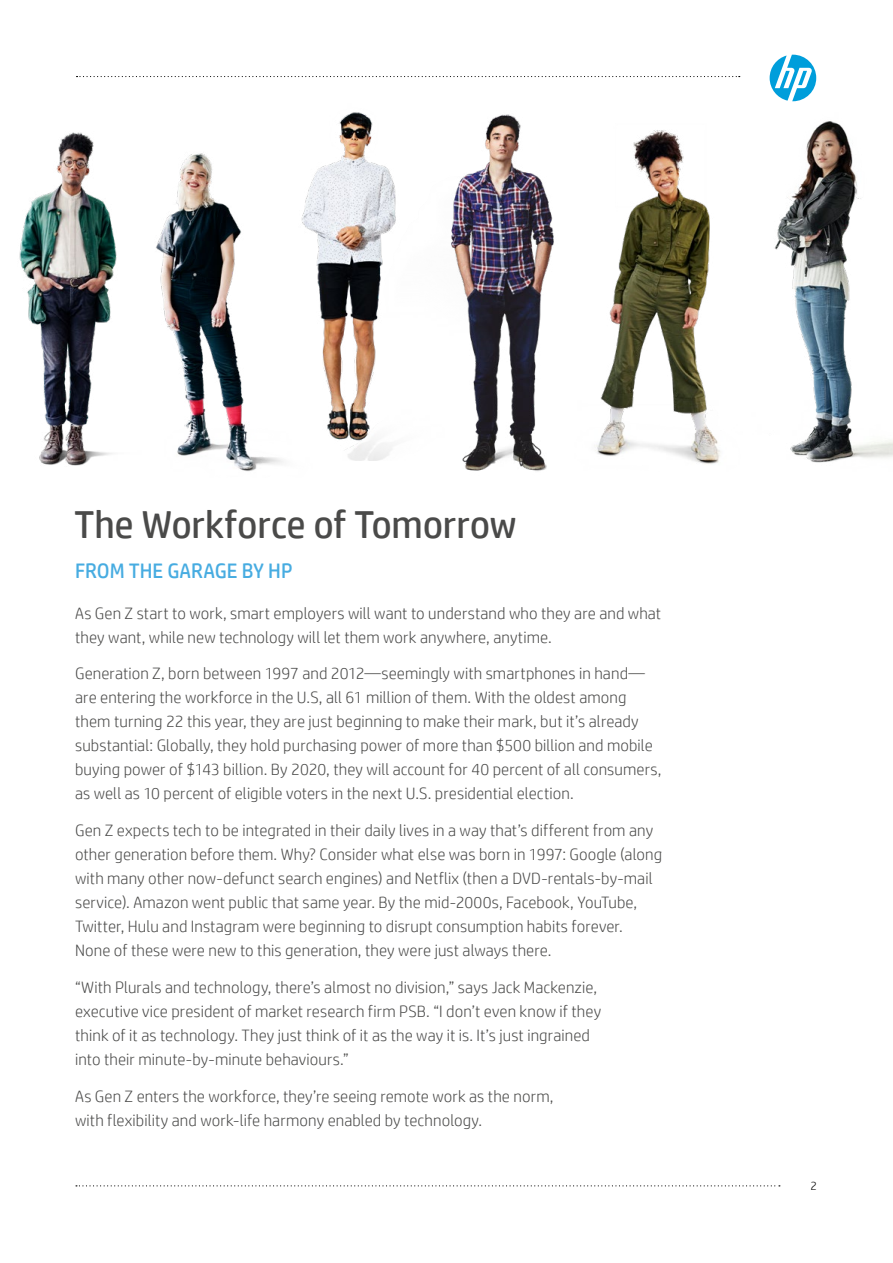
<style>
.page{position:relative;width:893px;height:1263px;background:#fff}
.page>*{position:absolute;margin:0;border:0;box-sizing:border-box;transform-origin:0 0}
.t1{font:39px "HP Simplified";letter-spacing:-.01em;color:#4a4a49}
.t2{font:21px "HP Simplified";color:#47ace1}
.t3{font:300 16.5px/24px "HP Simplified";letter-spacing:.005em;color:#4a4a49}
.t4{font:300 12px "HP Simplified";color:#000}
</style>
<div class="page">
<svg style="left:77px;top:76px;width:606px;height:1px"></svg>
<svg style="left:76px;top:1185px;width:704px;height:1px"></svg>
<img style="left:19px;top:132px;width:69px;height:334px">
<img style="left:88px;top:136px;width:195px;height:335px">
<img style="left:221px;top:112px;width:152px;height:349px">
<img style="left:373px;top:114px;width:162px;height:357px">
<img style="left:535px;top:130px;width:148px;height:341px">
<img style="left:683px;top:54px;width:210px;height:410px">
<h1 class="t1" style="left:74px;top:499px;width:444px">The Workforce of Tomorrow</h1>
<p class="t2" style="left:75px;top:557px;width:219px">FROM THE GARAGE BY HP</p>
<p class="t3" style="left:75px;top:600px;width:588px">As Gen Z start to work, smart employers will want to understand who they are and what they want, while new technology will let them work anywhere, anytime.</p>
<p class="t3" style="left:75px;top:661px;width:588px">Generation Z, born between 1997 and 2012—seemingly with smartphones in hand— are entering the workforce in the U.S, all 61 million of them. With the oldest among them turning 22 this year, they are just beginning to make their mark, but it’s already substantial: Globally, they hold purchasing power of more than $500 billion and mobile buying power of $143 billion. By 2020, they will account for 40 percent of all consumers, as well as 10 percent of eligible voters in the next U.S. presidential election.</p>
<p class="t3" style="left:75px;top:818px;width:588px">Gen Z expects tech to be integrated in their daily lives in a way that’s different from any other generation before them. Why? Consider what else was born in 1997: Google (along with many other now-defunct search engines) and Netflix (then a DVD-rentals-by-mail service). Amazon went public that same year. By the mid-2000s, Facebook, YouTube, Twitter, Hulu and Instagram were beginning to disrupt consumption habits forever.<br>None of these were new to this generation, they were just always there.</p>
<p class="t3" style="left:75px;top:975px;width:528px">“With Plurals and technology, there’s almost no division,” says Jack Mackenzie, executive vice president of market research firm PSB. “I don’t even know if they think of it as technology. They just think of it as the way it is. It’s just ingrained into their minute-by-minute behaviours.”</p>
<p class="t3" style="left:75px;top:1083px;width:480px">As Gen Z enters the workforce, they’re seeing remote work as the norm, with flexibility and work-life harmony enabled by technology.</p>
<p class="t4" style="left:810px;top:1178px;width:8px">2</p>
</div>
